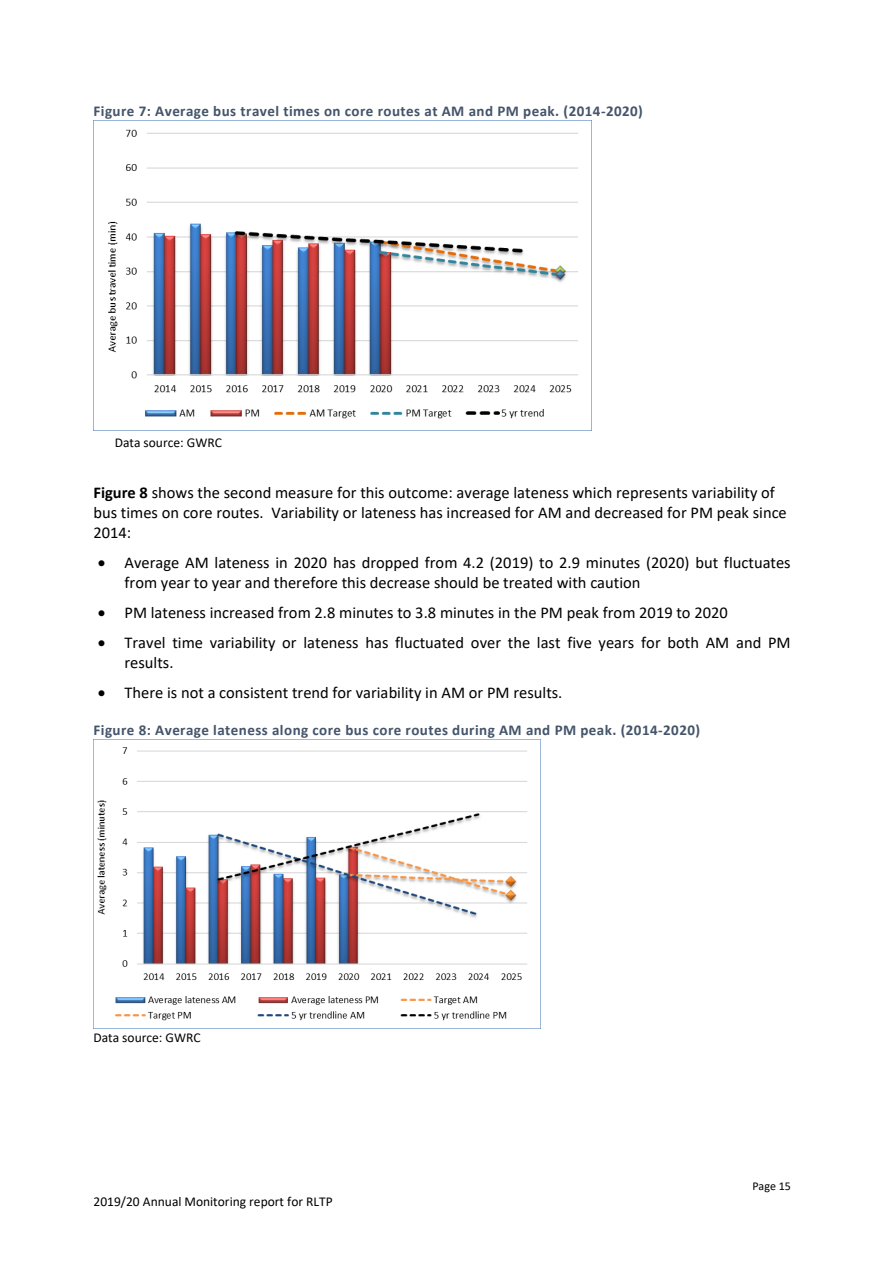
<style>
.page{position:relative;width:893px;height:1263px;background:#fff}
.page>*{position:absolute;margin:0;border:0;box-sizing:border-box;transform-origin:0 0}
.t1{font:16.5px/20.1px "Calibri";color:#000}
.t2{font:700 15px "Calibri";letter-spacing:.03em;color:#44546a}
.t3{font:13.5px "Calibri";color:#000}
.t4{font:12px "Calibri";color:#000}
.s1{font-weight:700}
</style>
<div class="page">
<img style="left:94px;top:120px;width:497px;height:299px">
<img style="left:94px;top:739px;width:446px;height:282px">
<p class="t2" style="left:94px;top:101px;width:551px">Figure 7: Average bus travel times on core routes at AM and PM peak. (2014-2020)</p>
<p class="t3" style="left:115px;top:433px;width:109px">Data source: GWRC</p>
<p class="t1" style="left:94px;top:482px;width:695px"><span class="s1">Figure 8</span> shows the second measure for this outcome: average lateness which represents variability of bus times on core routes. Variability or lateness has increased for AM and decreased for PM peak since<br>2014:</p>
<p class="t1" style="left:125px;top:552px;width:668px;text-indent:-27px">• Average AM lateness in 2020 has dropped from 4.2 (2019) to 2.9 minutes (2020) but fluctuates from year to year and therefore this decrease should be treated with caution</p>
<p class="t1" style="left:98px;top:602px;width:632px">• PM lateness increased from 2.8 minutes to 3.8 minutes in the PM peak from 2019 to 2020</p>
<p class="t1" style="left:125px;top:632px;width:668px;text-indent:-27px">• Travel time variability or lateness has fluctuated over the last five years for both AM and PM results.</p>
<p class="t1" style="left:98px;top:682px;width:466px">• There is not a consistent trend for variability in AM or PM results.</p>
<p class="t2" style="left:94px;top:719px;width:608px">Figure 8: Average lateness along core bus core routes during AM and PM peak. (2014-2020)</p>
<p class="t3" style="left:94px;top:1028px;width:109px">Data source: GWRC</p>
<p class="t3" style="left:94px;top:1192px;width:241px">2019/20 Annual Monitoring report for RLTP</p>
<p class="t4" style="left:752px;top:1178px;width:40px">Page 15</p>
</div>
